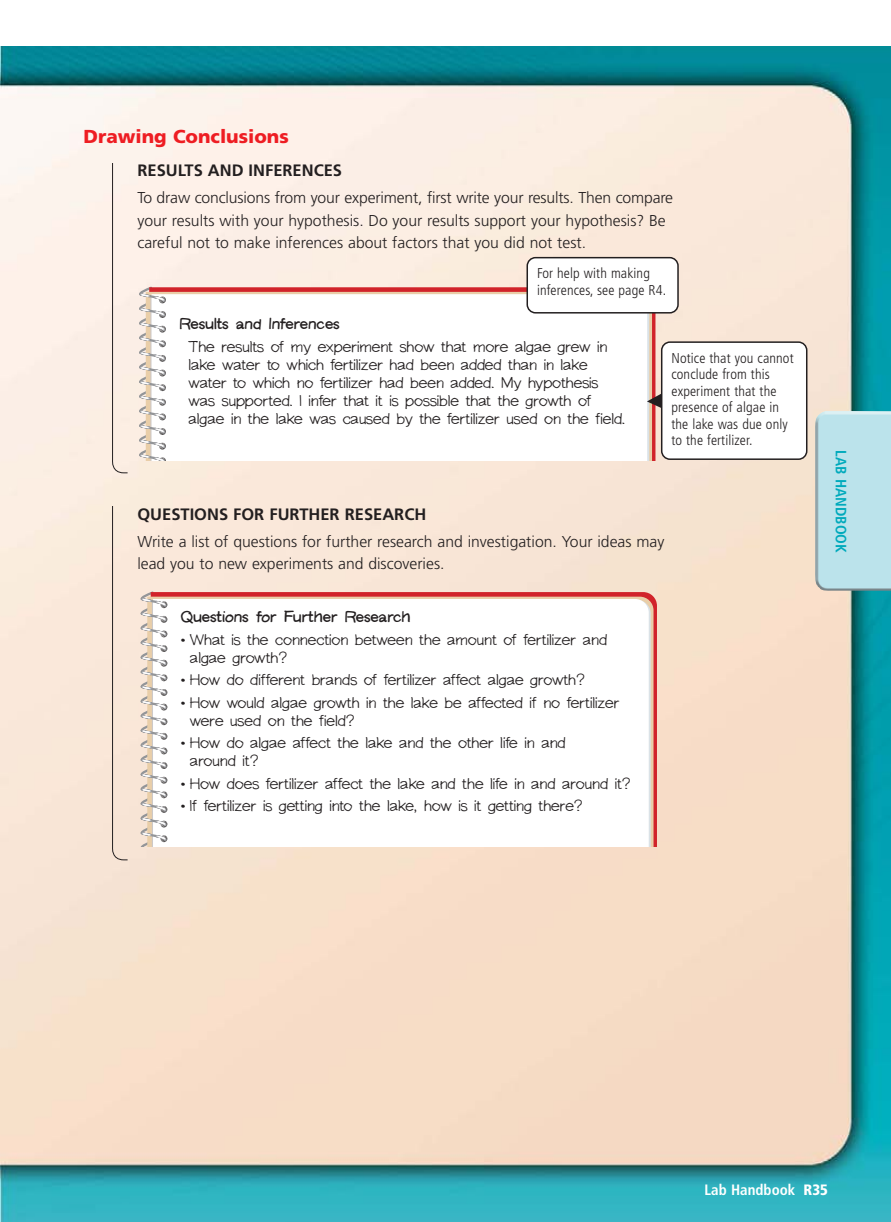
<style>
.page{position:relative;width:891px;height:1222px;background:#fff}
.page>*{position:absolute;margin:0;border:0;box-sizing:border-box;transform-origin:0 0}
.t1{font:900 18.75px "Frutiger";color:#ee1d23}
.t2{font:700 16.5px "Frutiger";color:#231f20}
.t3{font:300 15.75px/22.5px "Frutiger";color:#231f20}
.t4{font:15px/18px "Langer Roman";letter-spacing:-.005em;color:#231f20}
.t5{font:700 15px "Langer";letter-spacing:-.005em;color:#231f20}
.t6{font:700 condensed 15px "Frutiger";color:#fff}
.t7{font:700 condensed 15px "Frutiger";color:#00aabc}
.t8{font:300 condensed 14.25px/16.5px "Frutiger";letter-spacing:.01em;color:#231f20}
.s1{font-weight:900}
</style>
<div class="page">
<img style="left:0;top:46px;width:891px;height:1176px">
<img style="left:815px;top:411px;width:76px;height:180px">
<svg style="left:167px;top:287px;width:488px;height:54px;background:#d9635b"></svg>
<svg style="left:167px;top:294px;width:480px;height:166px"></svg>
<svg style="left:138px;top:286px;width:29px;height:174px"></svg>
<svg style="left:169px;top:592px;width:488px;height:255px;background:#da6d65"></svg>
<svg style="left:169px;top:599px;width:480px;height:248px"></svg>
<svg style="left:139px;top:591px;width:30px;height:257px"></svg>
<svg style="left:527px;top:257px;width:152px;height:57px"></svg>
<svg style="left:111px;top:506px;width:17px;height:355px;background:#ebdbcd"></svg>
<svg style="left:111px;top:163px;width:17px;height:311px;background:#efe2da"></svg>
<svg style="left:647px;top:341px;width:160px;height:119px"></svg>
<p class="t1" style="left:83px;top:129px;width:207px">Drawing Conclusions</p>
<p class="t2" style="left:137px;top:164px;width:206px">RESULTS AND INFERENCES</p>
<p class="t3" style="left:137px;top:188px;width:537px">To draw conclusions from your experiment, first write your results. Then compare your results with your hypothesis. Do your results support your hypothesis? Be careful not to make inferences about factors that you did not test.</p>
<p class="t8" style="left:537px;top:266px;width:131px">For help with making inferences, see page R4.</p>
<p class="t5" style="left:179px;top:319px;width:162px">Results and Inferences</p>
<p class="t4" style="left:188px;top:339px;width:439px">The results of my experiment show that more algae grew in lake water to which fertilizer had been added than in lake water to which no fertilizer had been added. My hypothesis was supported. I infer that it is possible that the growth of algae in the lake was caused by the fertilizer used on the field.</p>
<p class="t8" style="left:671px;top:350px;width:124px">Notice that you cannot conclude from this experiment that the presence of algae in the lake was due only to the fertilizer.</p>
<p class="t2" style="left:137px;top:507px;width:290px">QUESTIONS FOR FURTHER RESEARCH</p>
<p class="t3" style="left:137px;top:531px;width:528px">Write a list of questions for further research and investigation. Your ideas may lead you to new experiments and discoveries.</p>
<p class="t5" style="left:181px;top:612px;width:231px">Questions for Further Research</p>
<p class="t4" style="left:190px;top:631px;width:419px;text-indent:-9px">• What is the connection between the amount of fertilizer and algae growth?</p>
<p class="t4" style="left:181px;top:672px;width:406px">• How do different brands of fertilizer affect algae growth?</p>
<p class="t4" style="left:190px;top:694px;width:431px;text-indent:-9px">• How would algae growth in the lake be affected if no fertilizer were used on the field?</p>
<p class="t4" style="left:190px;top:735px;width:377px;text-indent:-9px">• How do algae affect the lake and the other life in and around it?</p>
<p class="t4" style="left:181px;top:775px;width:451px">• How does fertilizer affect the lake and the life in and around it?</p>
<p class="t4" style="left:181px;top:798px;width:403px">• If fertilizer is getting into the lake, how is it getting there?</p>
<p class="t7" style="left:847px;top:450px;width:104px;rotate:90deg">LAB HANDBOOK</p>
<p class="t6" style="left:705px;top:1184px;width:125px">Lab Handbook <span class="s1">R35</span></p>
</div>
